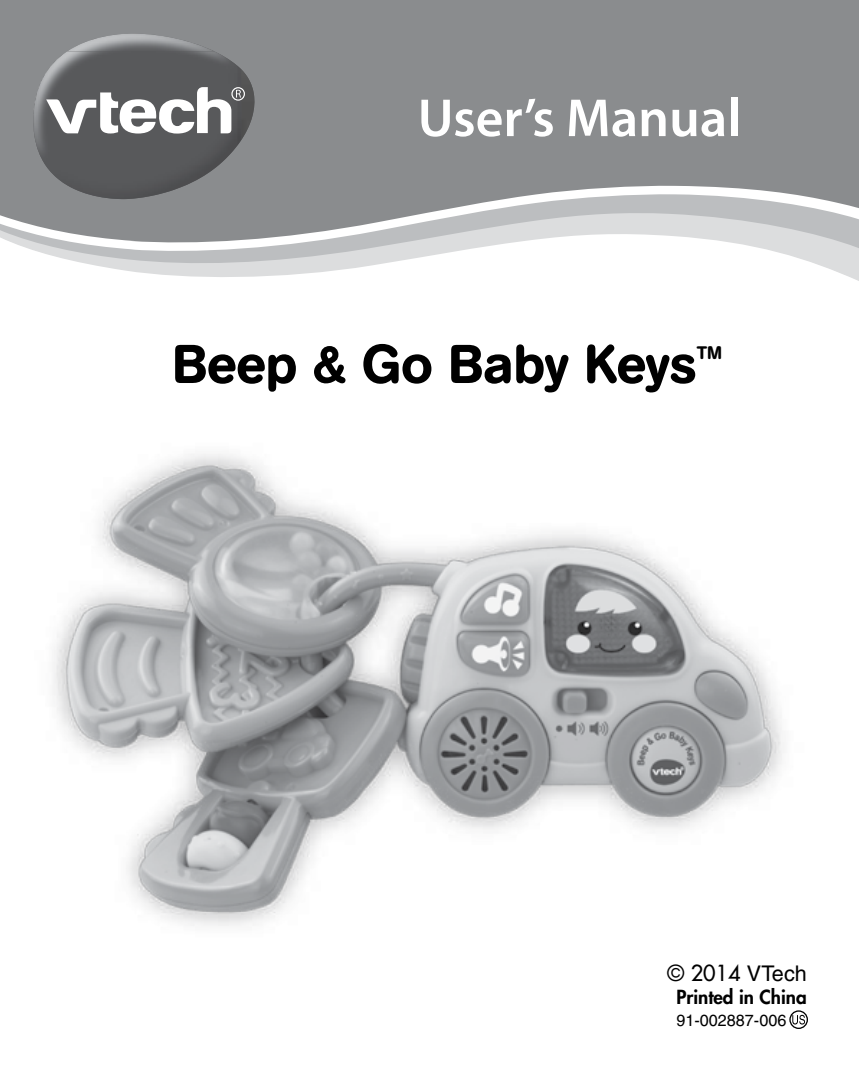
<style>
.page{position:relative;width:859px;height:1080px;background:#fff}
.page>*{position:absolute;margin:0;border:0;box-sizing:border-box;transform-origin:0 0}
.t1{font:500 54px "AG Book Rounded";color:#000}
.t2{font:600 54px "Myriad Pro";color:#fff}
.t3{font:500 21.6px "Futura";color:#000}
.t4{font:800 18.9px "Futura";color:#000}
.t5{font:500 18px "AG Book Rounded";color:#000}
.t6{font:500 16.2px "Helvetica";color:#000}
.s1{font-family:"Helvetica"}
</style>
<div class="page">
<svg style="left:792px;top:1015px;width:13px;height:10px"></svg>
<div style="left:789px;top:1010px;width:19px;height:19px;border:1px solid #000;border-radius:50%"></div>
<img style="left:53px;top:454px;width:731px;height:472px">
<svg style="left:100px;top:266px;width:759px;height:15px"></svg>
<svg style="left:47px;top:254px;width:812px;height:12px"></svg>
<svg style="left:19px;top:245px;width:840px;height:9px"></svg>
<svg style="left:0;top:0;width:859px;height:245px;background:#96989a"></svg>
<svg style="left:33px;top:33px;width:231px;height:166px;background:#7d7e80"></svg>
<img style="left:45px;top:165px;width:91px;height:34px">
<img style="left:241px;top:93px;width:14px;height:47px">
<img style="left:67px;top:34px;width:147px;height:17px">
<img style="left:33px;top:51px;width:208px;height:114px">
<svg style="left:46px;top:87px;width:199px;height:47px"></svg>
<p class="t2" style="left:418px;top:84px;width:325px">User’s Manual</p>
<p class="t1" style="left:172px;top:333px;width:526px">Beep &amp; Go Baby Keys</p>
<p class="t5" style="left:697px;top:342px;width:27px">TM</p>
<p class="t3" style="left:667px;top:960px;width:141px">© 2014 <span class="s1">VTech</span></p>
<p class="t4" style="left:676px;top:985px;width:132px">Printed in China</p>
<p class="t6" style="left:676px;top:1011px;width:111px">91-002887-006</p>
</div>
